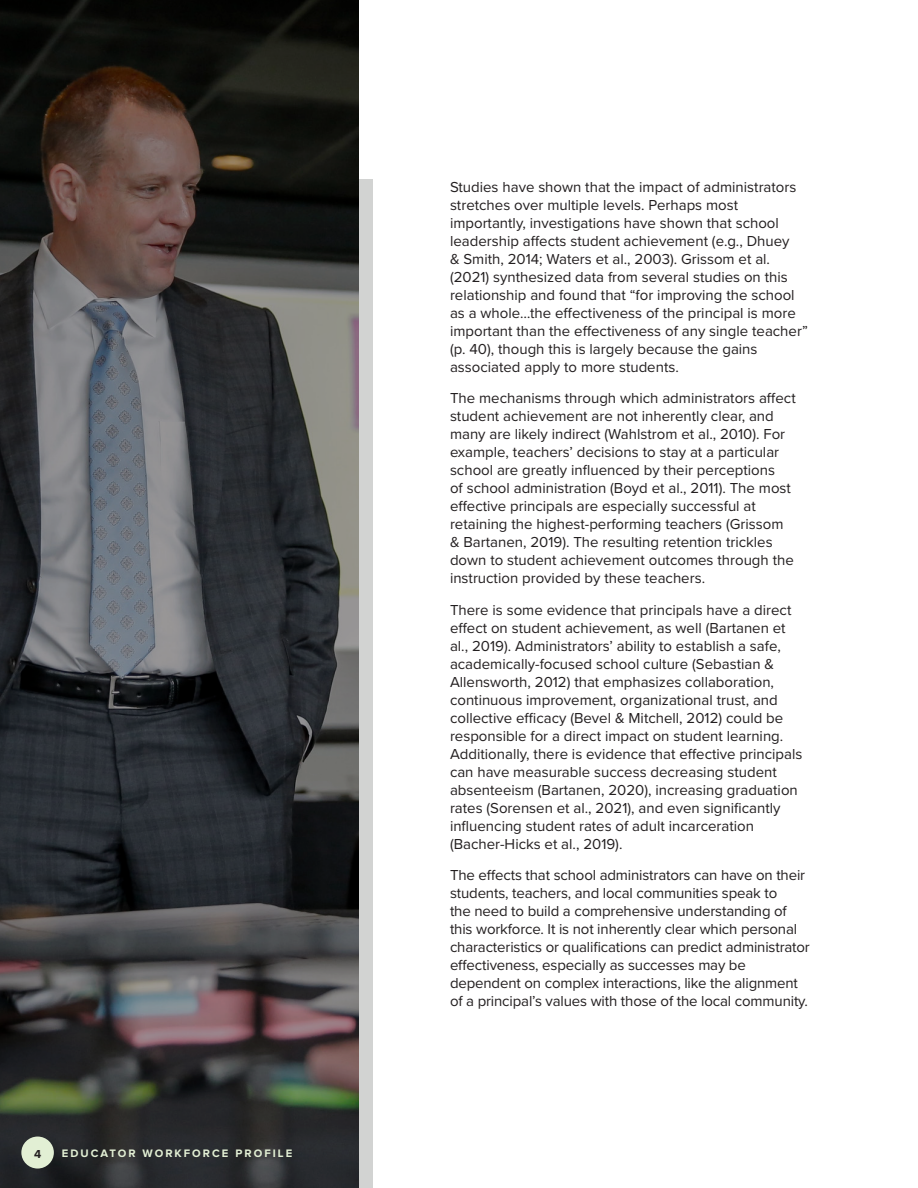
<style>
.page{position:relative;width:918px;height:1188px;background:#fff}
.page>*{position:absolute;margin:0;border:0;box-sizing:border-box;transform-origin:0 0}
.Body_Text{font:15px/18px "Proxima Nova";color:#231f20}
.t1{font:700 12px "Proxima Nova";color:#231f20}
.Cover_Page_-_Body_Text{font:700 11.25px "Proxima Nova";letter-spacing:.18em;color:#e2efd4}
</style>
<div class="page">
<div style="left:357px;top:179px;width:16px;height:1009px;background:#d2d3d2"></div>
<svg style="left:0;top:0;width:359px;height:1188px;background:#3d3d3d"></svg>
<div style="left:21px;top:1137px;width:33px;height:32px;background:#e2efd4;border-radius:50%"></div>
<p class="t1" style="left:34px;top:1147px;width:9px">4</p>
<p class="Cover_Page_-_Body_Text" style="left:62px;top:1147px;width:232px">EDUCATOR WORKFORCE PROFILE</p>
<p class="Body_Text" style="left:450px;top:177px;width:359px">Studies have shown that the impact of administrators stretches over multiple levels. Perhaps most importantly, investigations have shown that school leadership affects student achievement (e.g., Dhuey<br>&amp; Smith, 2014; Waters et al., 2003). Grissom et al. (2021) synthesized data from several studies on this relationship and found that “for improving the school as a whole…the effectiveness of the principal is more important than the effectiveness of any single teacher” (p. 40), though this is largely because the gains associated apply to more students.</p>
<p class="Body_Text" style="left:450px;top:389px;width:347px">The mechanisms through which administrators affect student achievement are not inherently clear, and many are likely indirect (Wahlstrom et al., 2010). For example, teachers’ decisions to stay at a particular school are greatly influenced by their perceptions<br>of school administration (Boyd et al., 2011). The most effective principals are especially successful at retaining the highest-performing teachers (Grissom &amp; Bartanen, 2019). The resulting retention trickles down to student achievement outcomes through the instruction provided by these teachers.</p>
<p class="Body_Text" style="left:450px;top:600px;width:354px">There is some evidence that principals have a direct effect on student achievement, as well (Bartanen et al., 2019). Administrators’ ability to establish a safe, academically-focused school culture (Sebastian &amp; Allensworth, 2012) that emphasizes collaboration, continuous improvement, organizational trust, and collective efficacy (Bevel &amp; Mitchell, 2012) could be responsible for a direct impact on student learning.<br>Additionally, there is evidence that effective principals can have measurable success decreasing student absenteeism (Bartanen, 2020), increasing graduation rates (Sorensen et al., 2021), and even significantly influencing student rates of adult incarceration (Bacher-Hicks et al., 2019).</p>
<p class="Body_Text" style="left:450px;top:866px;width:361px">The effects that school administrators can have on their students, teachers, and local communities speak to<br>the need to build a comprehensive understanding of this workforce. It is not inherently clear which personal characteristics or qualifications can predict administrator effectiveness, especially as successes may be dependent on complex interactions, like the alignment of a principal’s values with those of the local community.</p>
</div>
